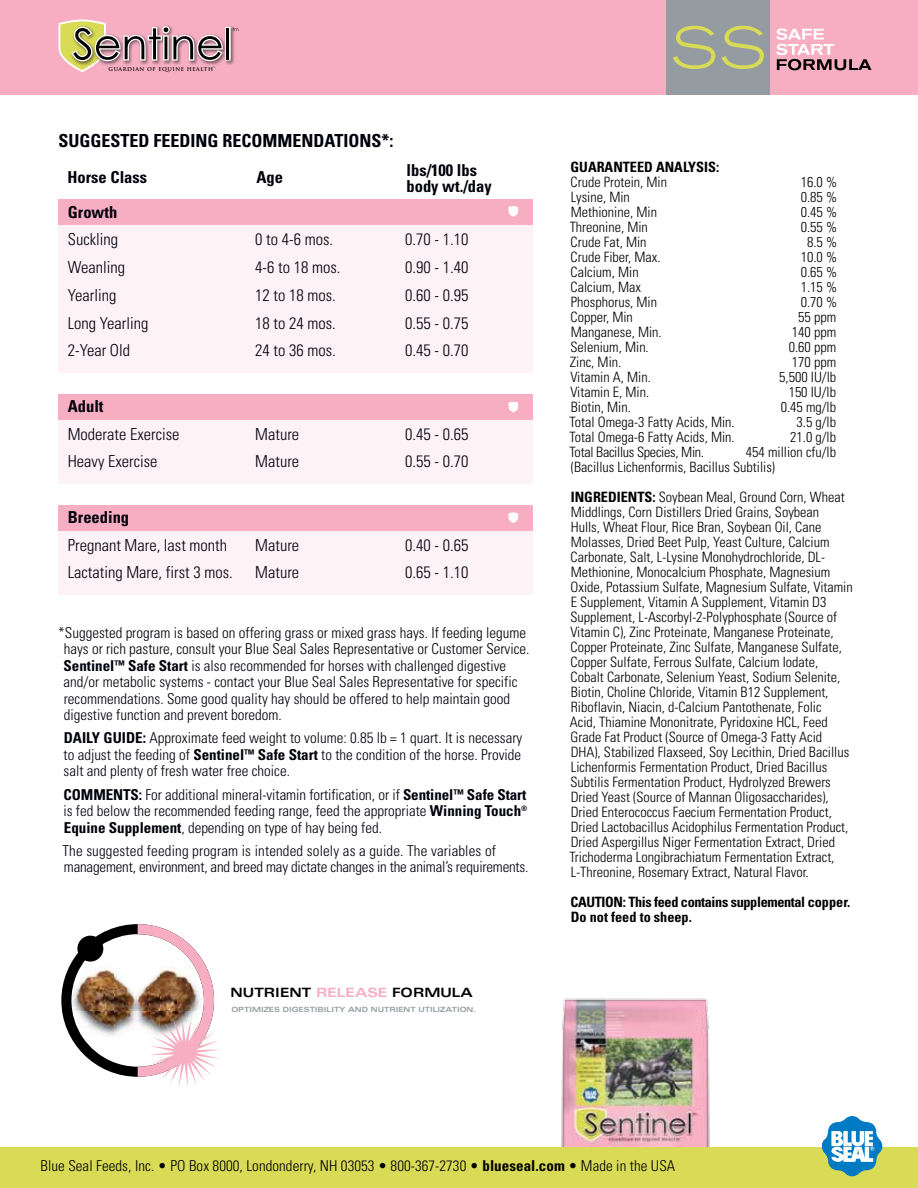
<style>
.page{position:relative;width:918px;height:1188px;background:#fff}
.page>*{position:absolute;margin:0;border:0;box-sizing:border-box;transform-origin:0 0}
.t1{font:700 condensed 18px "Univers";color:#00000b}
.t2{font:300 condensed 16.5px "Univers";color:#00000b}
.t3{font:700 condensed 16.5px/16.5px "Univers";color:#00000b}
.t4{font:300 condensed 15px/16.5px "Univers";color:#00000b}
.t5{font:300 condensed 15px "Univers";letter-spacing:.005em;color:#000}
.t6{font:300 condensed 14.25px/15px "Univers";color:#000}
.t7{font:700 condensed 14.25px/15px "Univers";letter-spacing:-.01em;color:#000}
.t8{font:300 condensed 14.25px "Univers";letter-spacing:-.02em;color:#000}
.t9{font:700 expanded 12.75px "Univers";color:#000}
.t10{font:700 expanded 7.2px "Univers";color:#949ca1}
.t11{font:700 5.25px "Trajan Pro";letter-spacing:.1em;color:#000}
.s1{font-size:7.05px}
.s2{font-weight:700}
.s3{font-weight:700;font-size:12px}
.s4{color:#f7aec3}
</style>
<div class="page">
<img style="left:555px;top:998px;width:160px;height:150px">
<div style="left:58px;top:202px;width:474px;height:171px;background:#fdf2f6"></div>
<div style="left:58px;top:408px;width:474px;height:76px;background:#fdf2f6"></div>
<div style="left:58px;top:522px;width:474px;height:73px;background:#fdf2f6"></div>
<div style="left:58px;top:199px;width:474px;height:26px;background:#f7aec3"></div>
<div style="left:58px;top:394px;width:474px;height:25px;background:#f7aec3"></div>
<div style="left:58px;top:505px;width:474px;height:25px;background:#f7aec3"></div>
<svg style="left:508px;top:206px;width:10px;height:11px"></svg>
<svg style="left:508px;top:402px;width:10px;height:11px"></svg>
<svg style="left:508px;top:513px;width:10px;height:10px"></svg>
<div style="left:0;top:0;width:918px;height:94px;background:#f7aec3"></div>
<div style="left:0;top:1148px;width:918px;height:40px;background:#d9da55"></div>
<svg style="left:822px;top:1116px;width:60px;height:60px"></svg>
<svg style="left:61px;top:924px;width:159px;height:163px"></svg>
<div style="left:666px;top:0;width:103px;height:94px;background:#949ca1"></div>
<svg style="left:673px;top:26px;width:42px;height:43px"></svg>
<svg style="left:721px;top:26px;width:43px;height:43px"></svg>
<svg style="left:776px;top:28px;width:96px;height:42px"></svg>
<svg style="left:58px;top:19px;width:180px;height:53px"></svg>
<p class="t11" style="left:109px;top:66px;width:108px">GUARDIAN OF EQUINE HEALTH<span class="s1">™</span></p>
<p class="t1" style="left:58px;top:129px;width:336px">SUGGESTED FEEDING RECOMMENDATIONS*:</p>
<p class="t3" style="left:68px;top:169px;width:81px">Horse Class</p>
<p class="t3" style="left:257px;top:169px;width:28px">Age</p>
<p class="t3" style="left:407px;top:161px;width:87px">lbs/100 lbs body wt./day</p>
<p class="t3" style="left:68px;top:203px;width:51px">Growth</p>
<p class="t2" style="left:68px;top:230px;width:52px">Suckling</p>
<p class="t2" style="left:255px;top:230px;width:79px">0 to 4-6 mos.</p>
<p class="t2" style="left:405px;top:230px;width:65px">0.70 - 1.10</p>
<p class="t2" style="left:68px;top:257px;width:59px">Weanling</p>
<p class="t2" style="left:255px;top:257px;width:87px">4-6 to 18 mos.</p>
<p class="t2" style="left:405px;top:257px;width:65px">0.90 - 1.40</p>
<p class="t2" style="left:68px;top:285px;width:50px">Yearling</p>
<p class="t2" style="left:255px;top:285px;width:82px">12 to 18 mos.</p>
<p class="t2" style="left:405px;top:285px;width:65px">0.60 - 0.95</p>
<p class="t2" style="left:68px;top:313px;width:82px">Long Yearling</p>
<p class="t2" style="left:255px;top:313px;width:82px">18 to 24 mos.</p>
<p class="t2" style="left:405px;top:313px;width:65px">0.55 - 0.75</p>
<p class="t2" style="left:68px;top:341px;width:64px">2-Year Old</p>
<p class="t2" style="left:255px;top:341px;width:82px">24 to 36 mos.</p>
<p class="t2" style="left:405px;top:341px;width:65px">0.45 - 0.70</p>
<p class="t3" style="left:68px;top:397px;width:37px">Adult</p>
<p class="t2" style="left:68px;top:424px;width:113px">Moderate Exercise</p>
<p class="t2" style="left:255px;top:424px;width:45px">Mature</p>
<p class="t2" style="left:405px;top:424px;width:65px">0.45 - 0.65</p>
<p class="t2" style="left:68px;top:452px;width:91px">Heavy Exercise</p>
<p class="t2" style="left:255px;top:452px;width:45px">Mature</p>
<p class="t2" style="left:405px;top:452px;width:65px">0.55 - 0.70</p>
<p class="t3" style="left:68px;top:509px;width:63px">Breeding</p>
<p class="t2" style="left:68px;top:535px;width:161px">Pregnant Mare, last month</p>
<p class="t2" style="left:255px;top:535px;width:45px">Mature</p>
<p class="t2" style="left:405px;top:535px;width:65px">0.40 - 0.65</p>
<p class="t2" style="left:68px;top:563px;width:166px">Lactating Mare, first 3 mos.</p>
<p class="t2" style="left:255px;top:563px;width:45px">Mature</p>
<p class="t2" style="left:405px;top:563px;width:65px">0.65 - 1.10</p>
<p class="t4" style="left:64px;top:624px;width:467px;text-indent:-5px">*Suggested program is based on offering grass or mixed grass hays. If feeding legume hays or rich pasture, consult your Blue Seal Sales Representative or Customer Service.<br><span class="s2">Sentinel</span><span class="s3">™</span> <span class="s2">Safe Start</span> is also recommended for horses with challenged digestive and/or metabolic systems - contact your Blue Seal Sales Representative for specific recommendations. Some good quality hay should be offered to help maintain good digestive function and prevent boredom.</p>
<p class="t4" style="left:64px;top:730px;width:460px;text-align:justify"><span class="s2">DAILY GUIDE:</span> Approximate feed weight to volume: 0.85 lb = 1 quart. It is necessary to adjust the feeding of <span class="s2">Sentinel</span><span class="s3">™</span> <span class="s2">Safe Start</span> to the condition of the horse. Provide salt and plenty of fresh water free choice.</p>
<p class="t4" style="left:63px;top:786px;width:466px;text-align:justify"><span class="s2">COMMENTS:</span> For additional mineral-vitamin fortification, or if <span class="s2">Sentinel</span><span class="s3">™</span> <span class="s2">Safe Start </span>is fed below the recommended feeding range, feed the appropriate <span class="s2">Winning Touch</span><sup>® </sup><span class="s2">Equine Supplement</span>, depending on type of hay being fed.</p>
<p class="t4" style="left:62px;top:842px;width:468px">The suggested feeding program is intended solely as a guide. The variables of management, environment, and breed may dictate changes in the animal’s requirements.</p>
<p class="t9" style="left:231px;top:985px;width:244px">NUTRIENT <span class="s4">RELEASE</span> FORMULA</p>
<p class="t10" style="left:231px;top:1005px;width:246px">OPTIMIZES DIGESTIBILITY AN D N UTRIENT UTILIZATION .</p>
<p class="t7" style="left:571px;top:159px;width:150px">GUARANTEED ANALYSIS:</p>
<p class="t6" style="left:571px;top:174px;width:98px">Crude Protein, Min</p>
<p class="t6" style="left:801px;top:174px;width:38px">16.0 %</p>
<p class="t6" style="left:571px;top:189px;width:61px">Lysine, Min</p>
<p class="t6" style="left:801px;top:189px;width:38px">0.85 %</p>
<p class="t6" style="left:571px;top:204px;width:88px">Methionine, Min</p>
<p class="t6" style="left:801px;top:204px;width:38px">0.45 %</p>
<p class="t6" style="left:570px;top:219px;width:80px">Threonine, Min</p>
<p class="t6" style="left:801px;top:219px;width:38px">0.55 %</p>
<p class="t6" style="left:571px;top:234px;width:77px">Crude Fat, Min</p>
<p class="t6" style="left:807px;top:234px;width:32px">8.5 %</p>
<p class="t6" style="left:571px;top:249px;width:92px">Crude Fiber, Max.</p>
<p class="t6" style="left:801px;top:249px;width:38px">10.0 %</p>
<p class="t6" style="left:571px;top:264px;width:70px">Calcium, Min</p>
<p class="t6" style="left:801px;top:264px;width:38px">0.65 %</p>
<p class="t6" style="left:571px;top:279px;width:72px">Calcium, Max</p>
<p class="t6" style="left:801px;top:279px;width:38px">1.15 %</p>
<p class="t6" style="left:571px;top:294px;width:88px">Phosphorus, Min</p>
<p class="t6" style="left:801px;top:294px;width:38px">0.70 %</p>
<p class="t6" style="left:571px;top:309px;width:64px">Copper, Min</p>
<p class="t6" style="left:798px;top:309px;width:39px">55 ppm</p>
<p class="t6" style="left:571px;top:324px;width:92px">Manganese, Min.</p>
<p class="t6" style="left:792px;top:324px;width:46px">140 ppm</p>
<p class="t6" style="left:570px;top:339px;width:80px">Selenium, Min.</p>
<p class="t6" style="left:789px;top:339px;width:49px">0.60 ppm</p>
<p class="t6" style="left:570px;top:354px;width:53px">Zinc, Min.</p>
<p class="t6" style="left:792px;top:354px;width:46px">170 ppm</p>
<p class="t6" style="left:570px;top:369px;width:82px">Vitamin A, Min.</p>
<p class="t6" style="left:779px;top:369px;width:58px">5,500 IU/lb</p>
<p class="t6" style="left:570px;top:384px;width:80px">Vitamin E, Min.</p>
<p class="t6" style="left:789px;top:384px;width:49px">150 IU/lb</p>
<p class="t6" style="left:571px;top:399px;width:62px">Biotin, Min.</p>
<p class="t6" style="left:781px;top:399px;width:57px">0.45 mg/lb</p>
<p class="t6" style="left:570px;top:414px;width:167px">Total Omega-3 Fatty Acids, Min.</p>
<p class="t6" style="left:797px;top:414px;width:41px">3.5 g/lb</p>
<p class="t6" style="left:570px;top:429px;width:167px">Total Omega-6 Fatty Acids, Min.</p>
<p class="t6" style="left:790px;top:429px;width:47px">21.0 g/lb</p>
<p class="t8" style="left:570px;top:443px;width:136px">Total Bacillus Species, Min.</p>
<p class="t6" style="left:571px;top:444px;width:267px;text-indent:175px">454 million cfu/lb (Bacillus Lichenformis, Bacillus Subtilis)</p>
<p class="t6" style="left:570px;top:489px;width:285px"><span class="s2">INGREDIENTS:</span> Soybean Meal, Ground Corn, Wheat Middlings, Corn Distillers Dried Grains, Soybean<br>Hulls, Wheat Flour, Rice Bran, Soybean Oil, Cane Molasses, Dried Beet Pulp, Yeast Culture, Calcium Carbonate, Salt, L-Lysine Monohydrochloride, DL-Methionine, Monocalcium Phosphate, Magnesium Oxide, Potassium Sulfate, Magnesium Sulfate, Vitamin E Supplement, Vitamin A Supplement, Vitamin D3<br>Supplement, L-Ascorbyl-2-Polyphosphate (Source of Vitamin C), Zinc Proteinate, Manganese Proteinate, Copper Proteinate, Zinc Sulfate, Manganese Sulfate, Copper Sulfate, Ferrous Sulfate, Calcium Iodate, Cobalt Carbonate, Selenium Yeast, Sodium Selenite, Biotin, Choline Chloride, Vitamin B12 Supplement, Riboflavin, Niacin, d-Calcium Pantothenate, Folic<br>Acid, Thiamine Mononitrate, Pyridoxine HCL, Feed Grade Fat Product (Source of Omega-3 Fatty Acid DHA), Stabilized Flaxseed, Soy Lecithin, Dried Bacillus Lichenformis Fermentation Product, Dried Bacillus Subtilis Fermentation Product, Hydrolyzed Brewers Dried Yeast (Source of Mannan Oligosaccharides), Dried Enterococcus Faecium Fermentation Product, Dried Lactobacillus Acidophilus Fermentation Product, Dried Aspergillus Niger Fermentation Extract, Dried Trichoderma Longibrachiatum Fermentation Extract, L-Threonine, Rosemary Extract, Natural Flavor.</p>
<p class="t7" style="left:571px;top:894px;width:281px">CAUTION: This feed contains supplemental copper.<br>Do not feed to sheep.</p>
<p class="t5" style="left:40px;top:1156px;width:636px">Blue Seal Feeds, Inc. • PO Box 8000, Londonderry, NH 03053 • 800-367-2730 • <span class="s2">blueseal.com</span> • Made in the USA</p>
</div>
